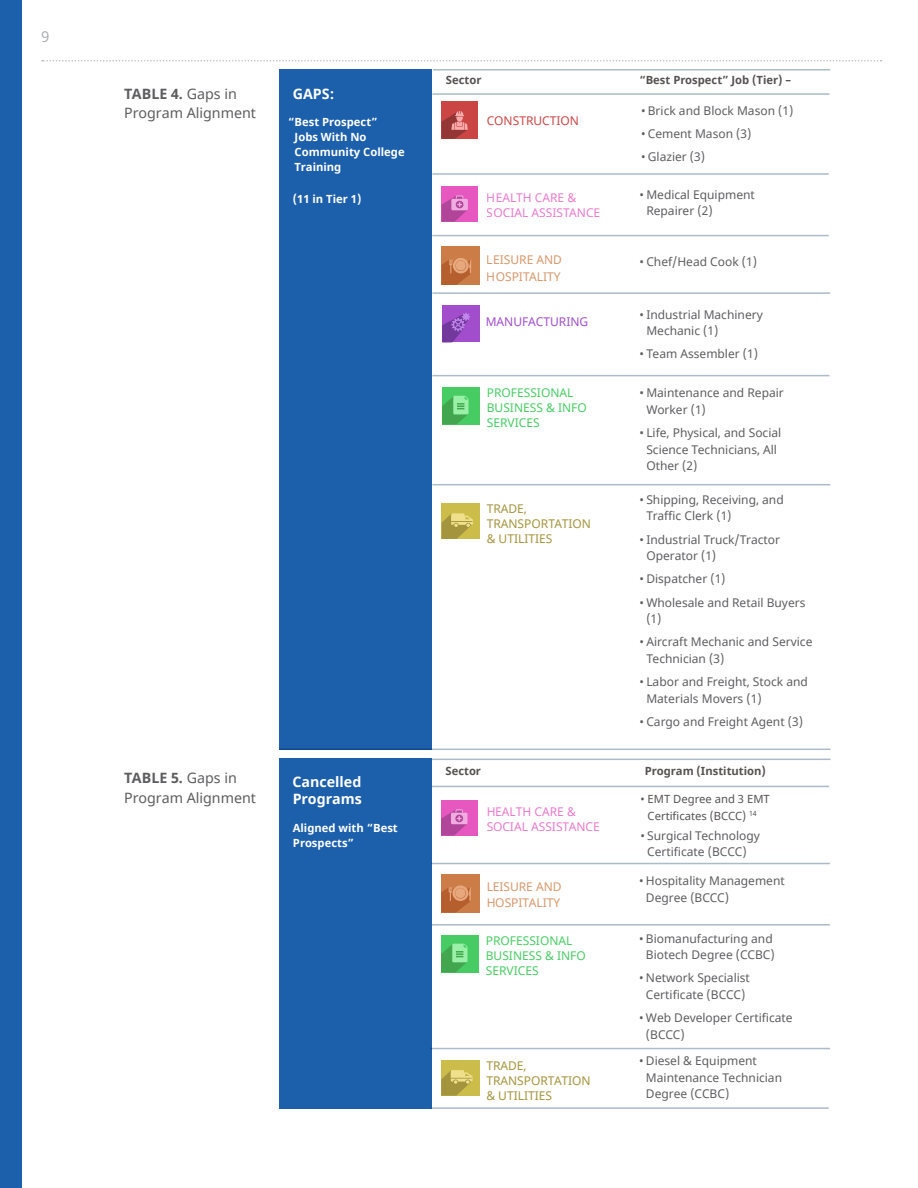
<style>
.page{position:relative;width:918px;height:1188px;background:#fff}
.page>*{position:absolute;margin:0;border:0;box-sizing:border-box;transform-origin:0 0}
.t1{font:15px "Noto Sans";color:#adafb2}
.t2{font:14.25px/19.5px "Noto Sans";color:#5d5d60}
.t3{font:700 14.25px/16.5px "Noto Sans";color:#fff}
.t4{font:12px/16.5px "Noto Sans";color:#5d5d60}
.t5{font:12px/15px "Noto Sans";color:#47cc63}
.t6{font:12px/15px "Noto Sans";color:#a3943d}
.t7{font:12px/15px "Noto Sans";color:#e657bf}
.t8{font:12px/16.5px "Noto Sans";color:#cc7d47}
.t9{font:12px "Noto Sans";color:#a14dcc}
.t10{font:12px "Noto Sans";color:#cc4545}
.t11{font:700 11.25px/15px "Noto Sans";color:#fff}
.t12{font:700 11.25px "Noto Sans";color:#555251}
.t13{font:11.25px/16.5px "Noto Sans";color:#555251;text-align:center}
.s1{font-weight:700}
</style>
<div class="page">
<svg style="left:42px;top:60px;width:840px;height:2px"></svg>
<div style="left:0;top:0;width:22px;height:1188px;background:#1c5fab"></div>
<div style="left:280px;top:69px;width:152px;height:680px;background:#1c5fab"></div>
<div style="left:441px;top:102px;width:37px;height:37px;background:#cc4545"></div>
<svg style="left:441px;top:111px;width:27px;height:28px"></svg>
<div style="left:441px;top:247px;width:39px;height:38px;background:#cc7d47"></div>
<svg style="left:441px;top:258px;width:30px;height:27px"></svg>
<hr style="left:432px;top:93px;width:398px;height:2px;background:#abbbca">
<hr style="left:432px;top:173px;width:397px;height:2px;background:#abbbca">
<hr style="left:432px;top:235px;width:397px;height:1px;background:#abbbca">
<hr style="left:432px;top:292px;width:398px;height:2px;background:#abbbca">
<hr style="left:432px;top:375px;width:398px;height:1px;background:#abbbca">
<hr style="left:432px;top:484px;width:398px;height:1px;background:#abbbca">
<div style="left:441px;top:186px;width:37px;height:36px;background:#e657bf"></div>
<svg style="left:441px;top:195px;width:27px;height:27px"></svg>
<div style="left:442px;top:305px;width:37px;height:37px;background:#a14dcc"></div>
<svg style="left:442px;top:313px;width:28px;height:30px"></svg>
<div style="left:442px;top:387px;width:38px;height:37px;background:#47cc63"></div>
<svg style="left:442px;top:396px;width:27px;height:28px"></svg>
<div style="left:441px;top:503px;width:39px;height:36px;background:#ccbd4a"></div>
<svg style="left:442px;top:513px;width:31px;height:26px"></svg>
<div style="left:279px;top:759px;width:153px;height:350px;background:#1c5fab"></div>
<hr style="left:432px;top:786px;width:397px;height:1px;background:#abbbca">
<hr style="left:279px;top:749px;width:552px;height:1px;background:#abbbca">
<hr style="left:432px;top:1107px;width:397px;height:2px;background:#abbbca">
<hr style="left:431px;top:863px;width:399px;height:1px;background:#abbbca">
<hr style="left:432px;top:924px;width:398px;height:2px;background:#abbbca">
<hr style="left:430px;top:1048px;width:400px;height:1px;background:#abbbca">
<div style="left:441px;top:800px;width:36px;height:36px;background:#e657bf"></div>
<svg style="left:441px;top:809px;width:27px;height:27px"></svg>
<div style="left:441px;top:874px;width:38px;height:39px;background:#cc7d47"></div>
<svg style="left:441px;top:885px;width:30px;height:28px"></svg>
<div style="left:441px;top:935px;width:38px;height:37px;background:#47cc63"></div>
<svg style="left:441px;top:944px;width:26px;height:28px"></svg>
<div style="left:441px;top:1060px;width:38px;height:36px;background:#ccbd4a"></div>
<svg style="left:441px;top:1070px;width:32px;height:26px"></svg>
<hr style="left:433px;top:69px;width:397px;height:1px;background:#abbbca">
<hr style="left:432px;top:759px;width:399px;height:1px;background:#abbbca">
<p class="t1" style="left:41px;top:27px;width:10px">9</p>
<p class="t2" style="left:124px;top:84px;width:133px"><span class="s1">TABLE 4.</span> Gaps in<br>Program Alignment</p>
<p class="t3" style="left:293px;top:86px;width:43px">GAPS:</p>
<p class="t11" style="left:295px;top:114px;width:112px;text-indent:-6px">“Best Prospect”<br>Jobs With No<br>Community College<br>Training</p>
<p class="t11" style="left:293px;top:192px;width:70px">(11 in Tier 1)</p>
<p class="t2" style="left:124px;top:769px;width:133px"><span class="s1">TABLE 5.</span> Gaps in<br>Program Alignment</p>
<p class="t3" style="left:292px;top:774px;width:71px">Cancelled<br>Programs</p>
<p class="t11" style="left:293px;top:821px;width:107px">Aligned with “Best<br>Prospects”</p>
<p class="t12" style="left:446px;top:72px;width:37px">Sector</p>
<p class="t12" style="left:639px;top:72px;width:153px">“Best Prospect” Job (Tier) –</p>
<p class="t10" style="left:487px;top:112px;width:94px">CONSTRUCTION</p>
<p class="t7" style="left:487px;top:190px;width:115px">HEALTH CARE &amp;<br>SOCIAL ASSISTANCE</p>
<p class="t8" style="left:487px;top:252px;width:77px">LEISURE AND<br>HOSPITALITY</p>
<p class="t9" style="left:486px;top:314px;width:104px">MANUFACTURING</p>
<p class="t5" style="left:487px;top:386px;width:102px">PROFESSIONAL<br>BUSINESS &amp; INFO<br>SERVICES</p>
<p class="t6" style="left:487px;top:502px;width:106px">TRADE,<br>TRANSPORTATION &amp; UTILITIES</p>
<p class="t4" style="left:641px;top:102px;width:154px">• Brick and Block Mason (1)</p>
<p class="t4" style="left:641px;top:126px;width:112px">• Cement Mason (3)</p>
<p class="t4" style="left:641px;top:149px;width:65px">• Glazier (3)</p>
<p class="t4" style="left:646px;top:187px;width:110px;text-indent:-7px">• Medical Equipment<br>Repairer (2)</p>
<p class="t4" style="left:640px;top:254px;width:119px">• Chef/Head Cook (1)</p>
<p class="t4" style="left:646px;top:306px;width:118px;text-indent:-7px">• Industrial Machinery<br>Mechanic (1)</p>
<p class="t4" style="left:640px;top:346px;width:120px">• Team Assembler (1)</p>
<p class="t4" style="left:646px;top:385px;width:139px;text-indent:-7px">• Maintenance and Repair<br>Worker (1)</p>
<p class="t4" style="left:646px;top:425px;width:136px;text-indent:-7px">• Life, Physical, and Social<br>Science Technicians, All<br>Other (2)</p>
<p class="t4" style="left:646px;top:492px;width:139px;text-indent:-7px">• Shipping, Receiving, and<br>Traffic Clerk (1)</p>
<p class="t4" style="left:646px;top:531px;width:135px;text-indent:-7px">• Industrial Truck/Tractor<br>Operator (1)</p>
<p class="t4" style="left:640px;top:571px;width:87px">• Dispatcher (1)</p>
<p class="t4" style="left:646px;top:594px;width:161px;text-indent:-7px">• Wholesale and Retail Buyers (1)</p>
<p class="t4" style="left:646px;top:634px;width:168px;text-indent:-7px">• Aircraft Mechanic and Service<br>Technician (3)</p>
<p class="t4" style="left:646px;top:674px;width:163px;text-indent:-7px">• Labor and Freight, Stock and<br>Materials Movers (1)</p>
<p class="t4" style="left:640px;top:714px;width:165px">• Cargo and Freight Agent (3)</p>
<p class="t12" style="left:446px;top:763px;width:37px">Sector</p>
<p class="t12" style="left:645px;top:763px;width:123px">Program (Institution)</p>
<p class="t7" style="left:486px;top:804px;width:115px">HEALTH CARE &amp;<br>SOCIAL ASSISTANCE</p>
<p class="t8" style="left:486px;top:878px;width:77px">LEISURE AND<br>HOSPITALITY</p>
<p class="t5" style="left:486px;top:934px;width:102px">PROFESSIONAL<br>BUSINESS &amp; INFO<br>SERVICES</p>
<p class="t6" style="left:486px;top:1058px;width:106px">TRADE,<br>TRANSPORTATION &amp; UTILITIES</p>
<p class="t13" style="left:640px;top:791px;width:131px">• EMT Degree and 3 EMT<br>Certificates (BCCC) <sup>14</sup></p>
<p class="t4" style="left:640px;top:828px;width:121px;text-align:center">• Surgical Technology<br>Certificate (BCCC)</p>
<p class="t4" style="left:646px;top:873px;width:140px;text-indent:-7px">• Hospitality Management<br>Degree (BCCC)</p>
<p class="t4" style="left:639px;top:930px;width:137px;text-align:center">• Biomanufacturing and<br>Biotech Degree (CCBC)</p>
<p class="t4" style="left:639px;top:970px;width:112px;text-align:center">• Network Specialist<br>Certificate (BCCC)</p>
<p class="t4" style="left:646px;top:1010px;width:148px;text-indent:-7px">• Web Developer Certificate (BCCC)</p>
<p class="t4" style="left:646px;top:1053px;width:138px;text-indent:-7px">• Diesel &amp; Equipment<br>Maintenance Technician<br>Degree (CCBC)</p>
</div>
